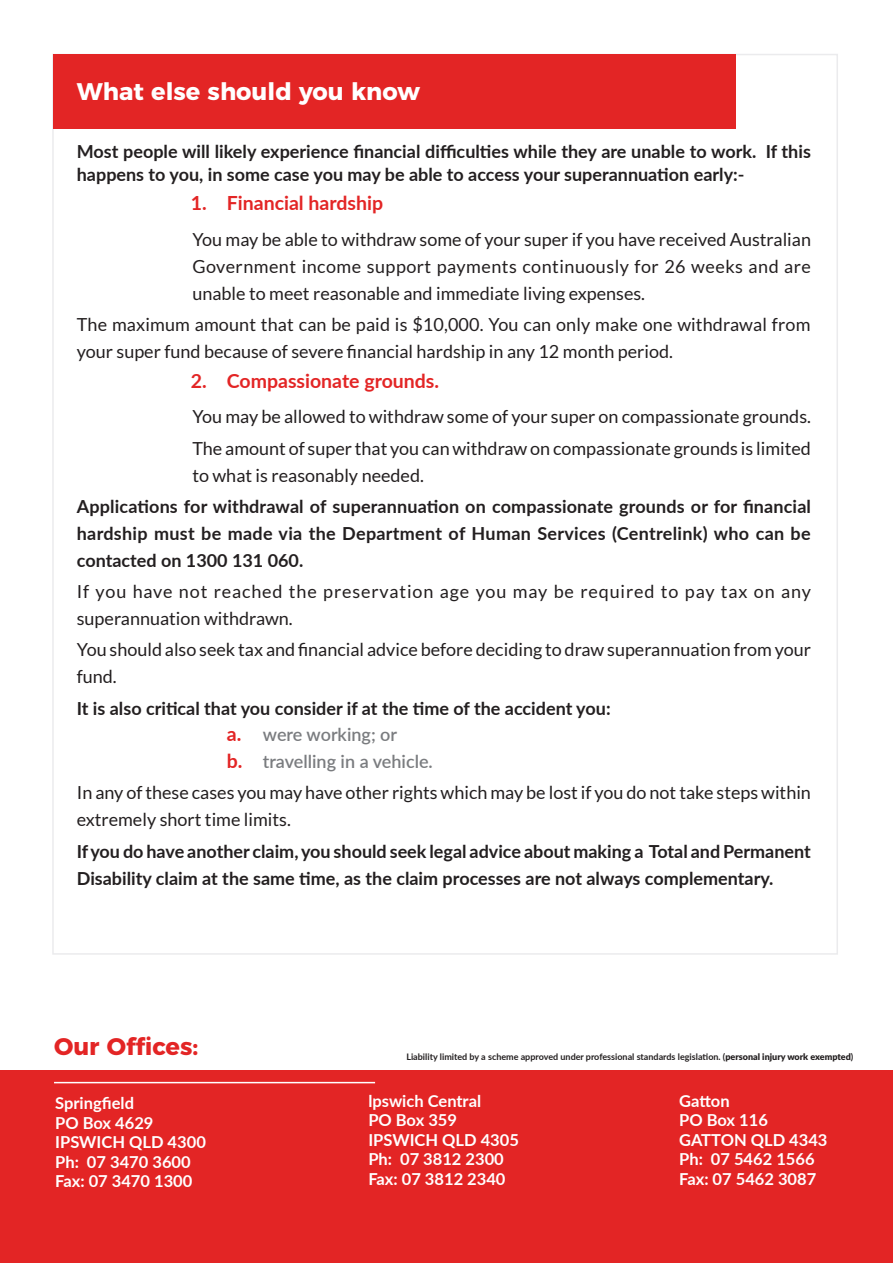
<style>
.page{position:relative;width:893px;height:1263px;background:#fff}
.page>*{position:absolute;margin:0;border:0;box-sizing:border-box;transform-origin:0 0}
.body_copy{font:700 24px "Montserrat";color:#fff}
.Intro{font:700 24px "Montserrat";color:#e32525}
.t1{font:700 19.5px "Lato";color:#e32525}
.body_copy-2{font:700 18px/27px "Lato";color:#231f20}
.indent_body_copy{font:18px/27px "Lato";color:#231f20;text-align:justify}
.body_copy-3{font:18px/27px "Lato";color:#231f20}
.body_copy-4{font:18px/27px "Lato";letter-spacing:.05em;color:#231f20}
.t2{font:600 18px "Lato";color:#7a7c7f}
.Intro-2{font:700 16.5px/19.5px "Lato";color:#fff}
.t3{font:700 9px "Lato";color:#231f20}
.s1{font-weight:700;font-size:19.5px;color:#e32525}
.s2{font-weight:900}
</style>
<div class="page">
<div style="left:52px;top:54px;width:786px;height:901px;background:#fff;border:2px solid #ebebed"></div>
<div style="left:53px;top:55px;width:683px;height:74px;background:#e32525"></div>
<div style="left:0;top:1071px;width:893px;height:192px;background:#e32525"></div>
<hr style="left:54px;top:1082px;width:321px;height:1px;background:#fff">
<p class="body_copy" style="left:77px;top:72px;width:345px">What else should you know</p>
<p class="body_copy-2" style="left:77px;top:139px;width:736px;line-height:22.5px">Most people will likely experience financial difficulties while they are unable to work. If this happens to you, in some case you may be able to access your superannuation early:-</p>
<p class="t1" style="left:191px;top:189px;width:194px">1. Financial hardship</p>
<p class="indent_body_copy" style="left:192px;top:226px;width:620px">You may be able to withdraw some of your super if you have received Australian Government income support payments continuously for 26 weeks and are unable to meet reasonable and immediate living expenses.</p>
<p class="body_copy-3" style="left:77px;top:311px;width:735px">The maximum amount that can be paid is $10,000. You can only make one withdrawal from your super fund because of severe financial hardship in any 12 month period.</p>
<p class="t1" style="left:191px;top:366px;width:250px">2. Compassionate grounds.</p>
<p class="indent_body_copy" style="left:192px;top:403px;width:620px">You may be allowed to withdraw some of your super on compassionate grounds.</p>
<p class="indent_body_copy" style="left:192px;top:434px;width:620px">The amount of super that you can withdraw on compassionate grounds is limited to what is reasonably needed.</p>
<p class="body_copy-2" style="left:77px;top:492px;width:736px;text-align:justify">Applications for withdrawal of superannuation on compassionate grounds or for financial hardship must be made via the Department of Human Services (Centrelink) who can be contacted on 1300 131 060.</p>
<p class="body_copy-4" style="left:77px;top:578px;width:736px">If you have not reached the preservation age you may be required to pay tax on any superannuation withdrawn.</p>
<p class="body_copy-3" style="left:77px;top:636px;width:736px">You should also seek tax and financial advice before deciding to draw superannuation from your fund.</p>
<p class="body_copy-2" style="left:77px;top:694px;width:535px">It is also critical that you consider if at the time of the accident you:</p>
<p class="t2" style="left:227px;top:722px;width:172px"><span class="s1">a.</span> were working; or</p>
<p class="t2" style="left:227px;top:748px;width:207px"><span class="s1">b.</span> travelling in a vehicle.</p>
<p class="body_copy-3" style="left:77px;top:779px;width:736px">In any of these cases you may have other rights which may be lost if you do not take steps within extremely short time limits.</p>
<p class="body_copy-2" style="left:77px;top:837px;width:736px">If you do have another claim, you should seek legal advice about making a Total and Permanent<br>Disability claim at the same time, as the claim processes are not always complementary.</p>
<p class="Intro" style="left:54px;top:1027px;width:146px">Our Offices:</p>
<p class="Intro-2" style="left:55px;top:1093px;width:152px">Springfield<br>PO Box 4629<br>IPSWICH QLD 4300<br>Ph: 07 3470 3600<br>Fax: 07 3470 1300</p>
<p class="t3" style="left:406px;top:1050px;width:448px">Liability limited by a scheme approved under professional standards legislation. (<span class="s2">personal injury work exempted</span>)</p>
<p class="Intro-2" style="left:679px;top:1090px;width:150px">Gatton<br>PO Box 116<br>GATTON QLD 4343<br>Ph: 07 5462 1566<br>Fax: 07 5462 3087</p>
<p class="Intro-2" style="left:368px;top:1090px;width:152px">lpswich Central<br>PO Box 359<br>IPSWICH QLD 4305<br>Ph: 07 3812 2300<br>Fax: 07 3812 2340</p>
</div>
